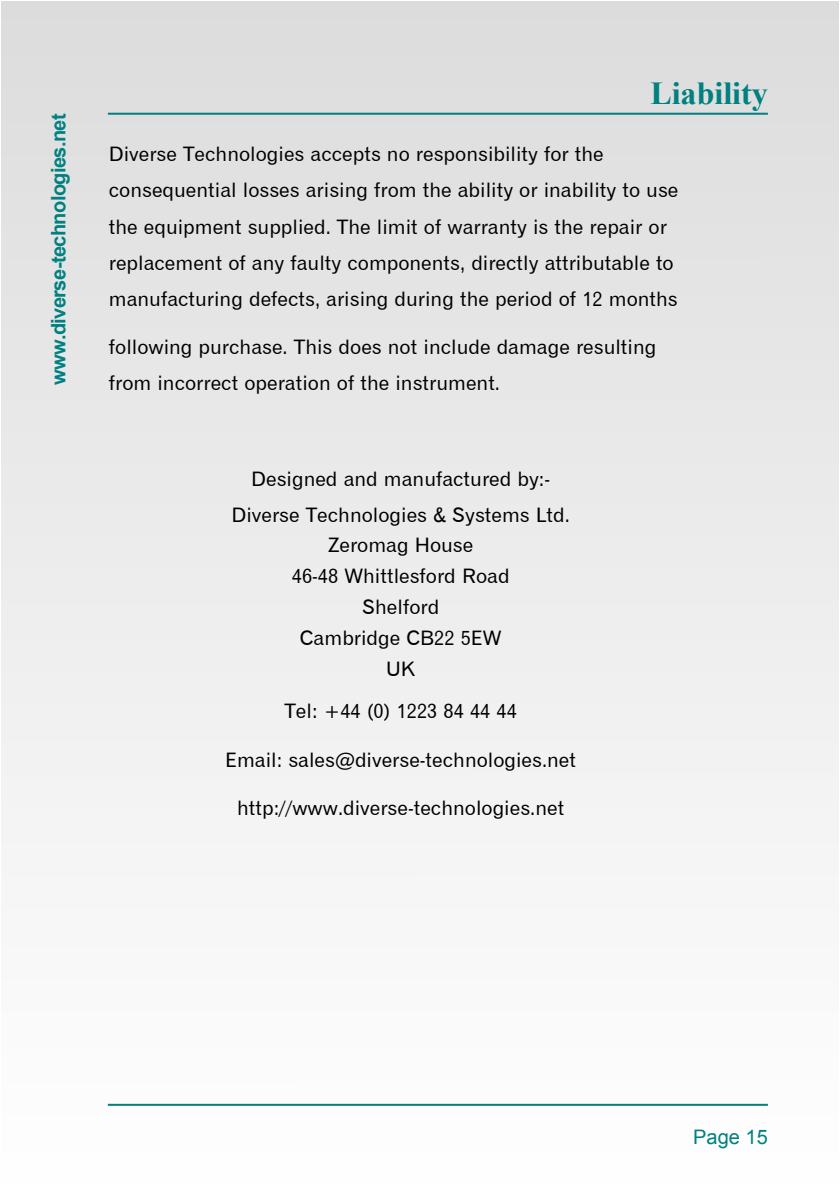
<style>
.page{position:relative;width:840px;height:1191px;background:#fff}
.page>*{position:absolute;margin:0;border:0;box-sizing:border-box;transform-origin:0 0}
.t1{font:700 32px "Times New Roman";color:#008080}
.t2{font:20px/36px "Gothic 720 BT Roman B";color:#000}
.t3{font:700 20px "Arial";letter-spacing:-.03em;color:#008080}
.t4{font:20px "Arial";color:#008080}
</style>
<div class="page">
<div style="left:1px;top:1px;width:837px;height:1189px;background:linear-gradient(to bottom,#dcdcdc,#fefefe)"></div>
<hr style="left:108px;top:113px;width:659px;height:2px;background:#008080">
<hr style="left:108px;top:1103px;width:659px;height:2px;background:#008080">
<p class="t3" style="left:51px;top:385px;width:273px;rotate:-90deg">www.diverse-technologies.net</p>
<h1 class="t1" style="left:650px;top:82px;width:119px">Liability</h1>
<p class="t2" style="left:109px;top:138px;width:570px">Diverse Technologies accepts no responsibility for the consequential losses arising from the ability or inability to use the equipment supplied. The limit of warranty is the repair or replacement of any faulty components, directly attributable to manufacturing defects, arising during the period of 12 months</p>
<p class="t2" style="left:109px;top:330px;width:548px">following purchase. This does not include damage resulting from incorrect operation of the instrument.</p>
<p class="t2" style="left:231px;top:462px;width:339px;text-align:center">Designed and manufactured by:-<br>Diverse Technologies &amp; Systems Ltd.</p>
<p class="t2" style="left:291px;top:532px;width:219px;line-height:30.8px;text-align:center">Zeromag House<br>46-48 Whittlesford Road<br>Shelford<br>Cambridge CB22 5EW<br>UK</p>
<p class="t2" style="left:284px;top:695px;width:234px">Tel: +44 (0) 1223 84 44 44</p>
<p class="t2" style="left:225px;top:743px;width:352px">Email: sales@diverse-technologies.net</p>
<p class="t2" style="left:237px;top:791px;width:328px">http://www.diverse-technologies.net</p>
<p class="t4" style="left:692px;top:1129px;width:76px">Page 15</p>
</div>
